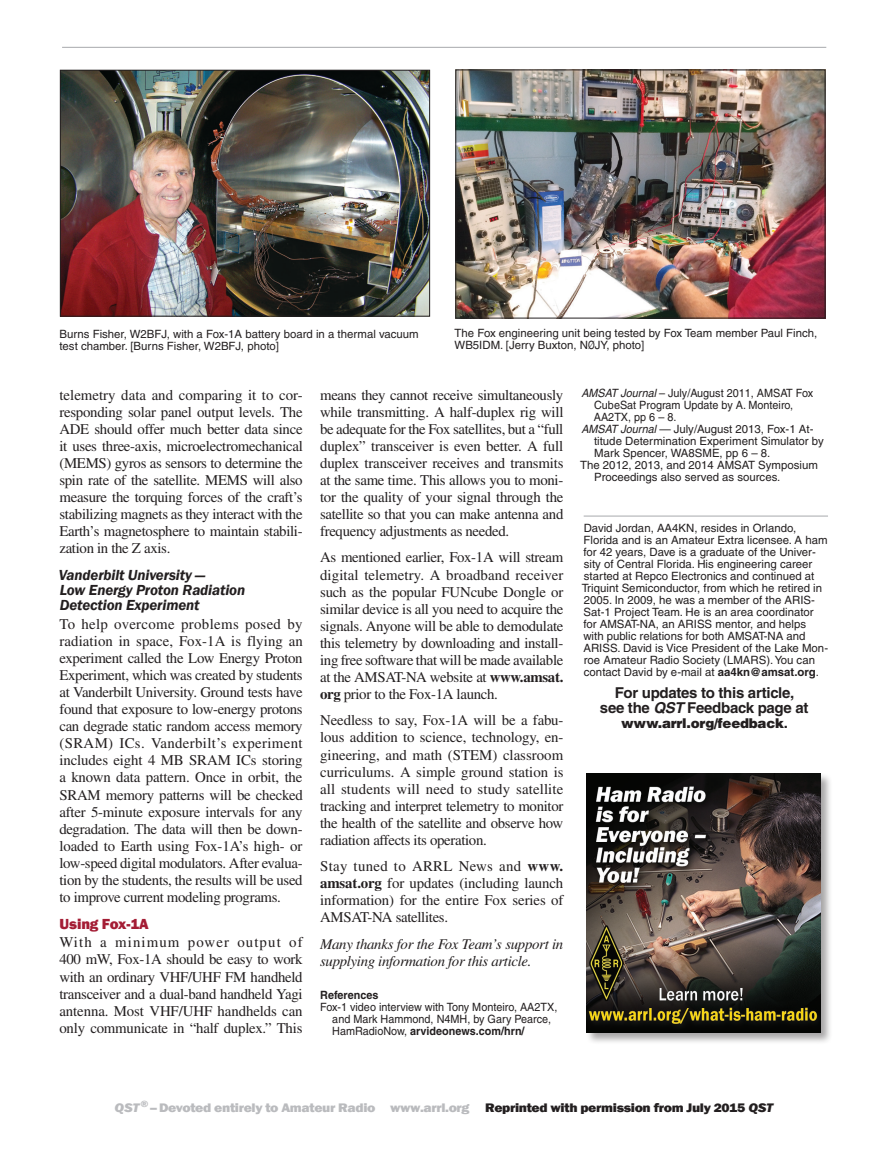
<style>
.page{position:relative;width:885px;height:1161px;background:#fff}
.page>*{position:absolute;margin:0;border:0;box-sizing:border-box;transform-origin:0 0}
.Subhead_2{font:italic 600 15px/15px "Franklin Gothic";letter-spacing:-.01em;color:#231f20}
.NEWEST_SMALL_PULL_QU{font:700 15px/15px "Helvetica";letter-spacing:-.02em;color:#231f20;text-align:center}
.Subhead_1{font:800 15px "Franklin Gothic";letter-spacing:-.01em;color:#a41d35}
.Body_Text{font:14.85px/17.1px "Times";letter-spacing:-.02em;color:#231f20;text-align:justify}
.Body_Text-2{font:italic 14.85px/17.1px "Times";letter-spacing:-.02em;color:#231f20}
.NEWEST_SMALL_PULL_QU-2{font:900 13.5px "Helvetica";letter-spacing:-.02em;color:#231f20}
.t1{font:800 12.75px "Franklin Gothic";letter-spacing:-.025em;color:#babbbe;scale:1.1 1}
.Author_s_Bio{font:11.4px/12px "Helvetica";color:#231f20}
.Notes{font:11.4px/12px "Helvetica";color:#231f20;scale:.95 1}
.Notes-2{font:11.4px/12px "Helvetica";color:#231f20}
.Notes-3{font:700 11.4px "Helvetica";color:#231f20;scale:.95 1}
.s1{font-style:italic}
.s2{font-weight:700}
.s3{font-weight:700;font-size:15px}
.s4{color:#231f20}
.s5{font-style:italic;color:#231f20}
</style>
<div class="page">
<hr style="left:62px;top:47px;width:764px;height:1px;background:#a8a9ad">
<hr style="left:583px;top:516px;width:244px;height:1px;background:#a8a9ad">
<img style="left:62px;top:72px;width:366px;height:242px">
<div style="left:60px;top:70px;width:370px;height:246px;border:1px solid #231f20"></div>
<img style="left:457px;top:72px;width:366px;height:244px">
<div style="left:455px;top:70px;width:370px;height:248px;border:1px solid #231f20"></div>
<div style="left:586px;top:773px;width:246px;height:272px;background:#231f20;opacity:.4"></div>
<img style="left:586px;top:773px;width:233px;height:259px">
<p class="Author_s_Bio" style="left:59px;top:328px;width:361px">Burns Fisher, W2BFJ, with a Fox-1A battery board in a thermal vacuum test chamber. [Burns Fisher, W2BFJ, photo]</p>
<p class="Author_s_Bio" style="left:454px;top:327px;width:364px">The Fox engineering unit being tested by Fox Team member Paul Finch,<br>WB5IDM. [Jerry Buxton, NØJY, photo]</p>
<p class="Body_Text" style="left:59px;top:386px;width:245px">telemetry data and comparing it to cor&shy;responding solar panel output levels. The ADE should offer much better data since it uses three-axis, microelectromechanical (MEMS) gyros as sensors to determine the spin rate of the satellite. MEMS will also measure the torquing forces of the craft’s stabilizing magnets as they interact with the Earth’s magnetosphere to maintain stabili&shy;zation in the Z axis.</p>
<p class="Subhead_2" style="left:59px;top:568px;width:188px">Vanderbilt University —<br>Low Energy Proton Radiation<br>Detection Experiment</p>
<p class="Body_Text" style="left:59px;top:615px;width:245px">To help overcome problems posed by radiation in space, Fox-1A is flying an experiment called the Low Energy Proton Experiment, which was created by students at Vanderbilt University. Ground tests have found that exposure to low-energy protons can degrade static random access memory (SRAM) ICs. Vanderbilt’s experiment includes eight 4 MB SRAM ICs storing a known data pattern. Once in orbit, the SRAM memory patterns will be checked after 5-minute exposure intervals for any degradation. The data will then be down&shy;loaded to Earth using Fox-1A’s high- or low-speed digital modulators. After evalua&shy;tion by the students, the results will be used to improve current modeling programs.</p>
<p class="Subhead_1" style="left:60px;top:914px;width:90px">Using Fox-1A</p>
<p class="Body_Text" style="left:59px;top:934px;width:245px">With a minimum power output of 400 mW, Fox-1A should be easy to work with an ordinary VHF/UHF FM handheld transceiver and a dual-band handheld Yagi antenna. Most VHF/UHF handhelds can only communicate in “half duplex.” This</p>
<p class="Notes" style="left:593px;top:387px;width:232px;text-indent:-13px"><span class="s1">AMSAT Journal</span> – July/August 2011, AMSAT Fox<br>CubeSat Program Update by A. Monteiro,<br>AA2TX, pp 6 – 8.</p>
<p class="Notes-2" style="left:594px;top:423px;width:231px;text-indent:-13px"><span class="s1">AMSAT Journal</span> — July/August 2013, Fox-1 At&shy;titude Determination Experiment Simulator by<br>Mark Spencer, WA8SME, pp 6 – 8.</p>
<p class="Notes-2" style="left:594px;top:459px;width:225px;text-indent:-14px">The 2012, 2013, and 2014 AMSAT Symposium<br>Proceedings also served as sources.</p>
<p class="Body_Text" style="left:320px;top:386px;width:245px">means they cannot receive simultaneously while transmitting. A half-duplex rig will be adequate for the Fox satellites, but a “full duplex” transceiver is even better. A full duplex transceiver receives and transmits at the same time. This allows you to moni&shy;tor the quality of your signal through the satellite so that you can make antenna and frequency adjustments as needed.</p>
<p class="Body_Text" style="left:320px;top:549px;width:245px">As mentioned earlier, Fox-1A will stream digital telemetry. A broadband receiver such as the popular FUNcube Dongle or similar device is all you need to acquire the signals. Anyone will be able to demodulate this telemetry by downloading and install&shy;ing free software that will be made available at the AMSAT-NA website at <span class="s2">www.amsat. org</span> prior to the Fox-1A launch.</p>
<p class="Body_Text" style="left:320px;top:712px;width:245px">Needless to say, Fox-1A will be a fabu&shy;lous addition to science, technology, en&shy;gineering, and math (STEM) classroom curriculums. A simple ground station is all students will need to study satellite tracking and interpret telemetry to monitor the health of the satellite and observe how radiation affects its operation.</p>
<p class="Body_Text" style="left:320px;top:858px;width:245px">Stay tuned to ARRL News and <span class="s2">www. amsat.org</span> for updates (including launch information) for the entire Fox series of AMSAT-NA satellites.</p>
<p class="Body_Text-2" style="left:320px;top:935px;width:245px">Many thanks for the Fox Team’s support in supplying information for this article.</p>
<p class="Notes-3" style="left:320px;top:988px;width:63px">References</p>
<p class="Notes" style="left:332px;top:1001px;width:238px;text-indent:-12px">Fox-1 video interview with Tony Monteiro, AA2TX, and Mark Hammond, N4MH, by Gary Pearce,<br>HamRadioNow, <span class="s2">arvideonews.com/hrn/</span></p>
<p class="Author_s_Bio" style="left:581px;top:522px;width:248px">David Jordan, AA4KN, resides in Orlando, Florida and is an Amateur Extra licensee. A ham for 42 years, Dave is a graduate of the Univer&shy;sity of Central Florida. His engineering career started at Repco Electronics and continued at Triquint Semiconductor, from which he retired in 2005. In 2009, he was a member of the ARIS-Sat-1 Project Team. He is an area coordinator<br>for AMSAT-NA, an ARISS mentor, and helps<br>with public relations for both AMSAT-NA and ARISS. David is Vice President of the Lake Mon&shy;roe Amateur Radio Society (LMARS). You can contact David by e-mail at <span class="s2">aa4kn@amsat.org</span>.</p>
<p class="NEWEST_SMALL_PULL_QU" style="left:599px;top:685px;width:210px">For updates to this article,<br>see the <span class="s1">QST</span> Feedback page at</p>
<p class="NEWEST_SMALL_PULL_QU-2" style="left:621px;top:715px;width:168px">www.arrl.org/feedback<span class="s3">.</span></p>
<p class="t1" style="left:115px;top:1100px;width:600px"><span class="s1">QST</span><sup>®</sup>– Devoted entirely to Amateur Radio www.arrl.org <span class="s4">Reprinted with permission from July 2015</span> <span class="s5">QST</span></p>
</div>
